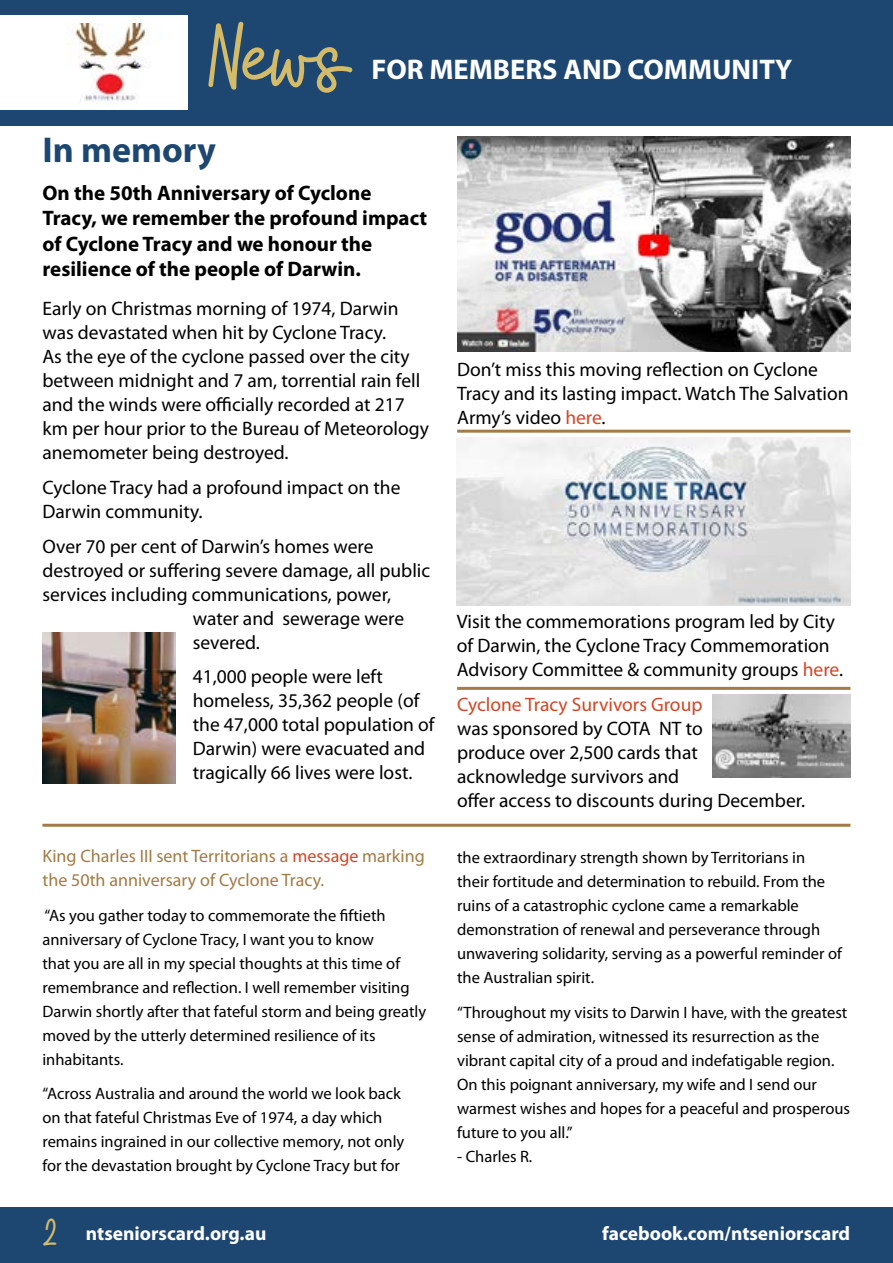
<style>
.page{position:relative;width:893px;height:1263px;background:#fff}
.page>*{position:absolute;margin:0;border:0;box-sizing:border-box;transform-origin:0 0}
.t1{font:43.5px "KH Blackline Script Medium";color:#d4bb69}
.t2{font:700 36px "Myriad Pro";color:#1d4771}
.t3{font:700 28.5px "Myriad Pro";color:#fff}
.t4{font:700 21px/25.5px "Myriad Pro";color:#000}
.t5{font:19.5px/24px "Myriad Pro";color:#000}
.t6{font:700 19.5px "Myriad Pro";color:#fff}
.t7{font:19.5px "Myriad Pro";color:#d14727}
.t8{font:18px/24px "Myriad Pro";color:#a27b46}
.t9{font:16.5px/24px "Myriad Pro";color:#000}
.s1{color:#d14727}
</style>
<div class="page">
<div style="left:0;top:1207px;width:893px;height:56px;background:#1d4771"></div>
<div style="left:0;top:0;width:893px;height:125px;background:#1d4771"></div>
<svg style="left:208px;top:22px;width:145px;height:71px"></svg>
<div style="left:0;top:16px;width:187px;height:94px;background:#fff"></div>
<img style="left:67px;top:24px;width:91px;height:80px">
<img style="left:457px;top:136px;width:393px;height:216px">
<img style="left:43px;top:633px;width:132px;height:151px">
<img style="left:457px;top:438px;width:393px;height:167px">
<img style="left:712px;top:694px;width:138px;height:83px">
<hr style="left:42px;top:824px;width:808px;height:3px;background:#a27b46">
<hr style="left:457px;top:687px;width:393px;height:3px;background:#a27b46">
<hr style="left:457px;top:430px;width:393px;height:3px;background:#a27b46">
<h3 class="t3" style="left:371px;top:53px;width:422px">FOR MEMBERS AND COMMUNITY</h3>
<h2 class="t2" style="left:42px;top:129px;width:175px">In memory</h2>
<p class="t4" style="left:42px;top:180px;width:386px">On the 50th Anniversary of Cyclone Tracy, we remember the profound impact of Cyclone Tracy and we honour the resilience of the people of Darwin.</p>
<p class="t5" style="left:42px;top:297px;width:388px">Early on Christmas morning of 1974, Darwin was devastated when hit by Cyclone Tracy.<br>As the eye of the cyclone passed over the city between midnight and 7 am, torrential rain fell and the winds were officially recorded at 217 km per hour prior to the Bureau of Meteorology anemometer being destroyed.</p>
<p class="t5" style="left:42px;top:476px;width:360px">Cyclone Tracy had a profound impact on the<br>Darwin community.</p>
<p class="t5" style="left:42px;top:534px;width:333px">Over 70 per cent of Darwin’s homes were</p>
<p class="t5" style="left:42px;top:558px;width:389px">destroyed or suffering severe damage, all public</p>
<p class="t5" style="left:42px;top:582px;width:350px">services including communications, power,</p>
<p class="t5" style="left:193px;top:606px;width:213px">water and sewerage were</p>
<p class="t5" style="left:193px;top:630px;width:69px">severed.</p>
<p class="t5" style="left:193px;top:665px;width:243px">41,000 people were left homeless, 35,362 people (of the 47,000 total population of<br>Darwin) were evacuated and tragically 66 lives were lost.</p>
<p class="t8" style="left:42px;top:844px;width:384px">King Charles III sent Territorians a <span class="s1">message</span> marking the 50th anniversary of Cyclone Tracy.</p>
<p class="t9" style="left:42px;top:903px;width:385px">“As you gather today to commemorate the fiftieth anniversary of Cyclone Tracy, I want you to know<br>that you are all in my special thoughts at this time of remembrance and reflection. I well remember visiting Darwin shortly after that fateful storm and being greatly moved by the utterly determined resilience of its inhabitants.</p>
<p class="t9" style="left:42px;top:1082px;width:363px">“Across Australia and around the world we look back on that fateful Christmas Eve of 1974, a day which remains ingrained in our collective memory, not only for the devastation brought by Cyclone Tracy but for</p>
<h1 class="t1" style="left:43px;top:1197px;width:16px">2</h1>
<p class="t6" style="left:86px;top:1222px;width:182px">ntseniorscard.org.au</p>
<p class="t5" style="left:457px;top:358px;width:393px">Don’t miss this moving reflection on Cyclone<br>Tracy and its lasting impact. Watch The Salvation<br>Army’s video <span class="s1">here</span>.</p>
<p class="t5" style="left:457px;top:609px;width:388px">Visit the commemorations program led by City of Darwin, the Cyclone Tracy Commemoration<br>Advisory Committee &amp; community groups <span class="s1">here</span>.</p>
<p class="t7" style="left:457px;top:694px;width:247px">Cyclone Tracy Survivors Group</p>
<p class="t5" style="left:457px;top:717px;width:350px">was sponsored by COTA NT to<br>produce over 2,500 cards that acknowledge survivors and<br>offer access to discounts during December.</p>
<p class="t9" style="left:457px;top:846px;width:386px">the extraordinary strength shown by Territorians in<br>their fortitude and determination to rebuild. From the ruins of a catastrophic cyclone came a remarkable demonstration of renewal and perseverance through unwavering solidarity, serving as a powerful reminder of the Australian spirit.</p>
<p class="t9" style="left:457px;top:1000px;width:394px">“Throughout my visits to Darwin I have, with the greatest sense of admiration, witnessed its resurrection as the vibrant capital city of a proud and indefatigable region.<br>On this poignant anniversary, my wife and I send our warmest wishes and hopes for a peaceful and prosperous future to you all.”</p>
<p class="t9" style="left:457px;top:1144px;width:77px">- Charles R.</p>
<p class="t6" style="left:602px;top:1223px;width:249px">facebook.com/ntseniorscard</p>
</div>
